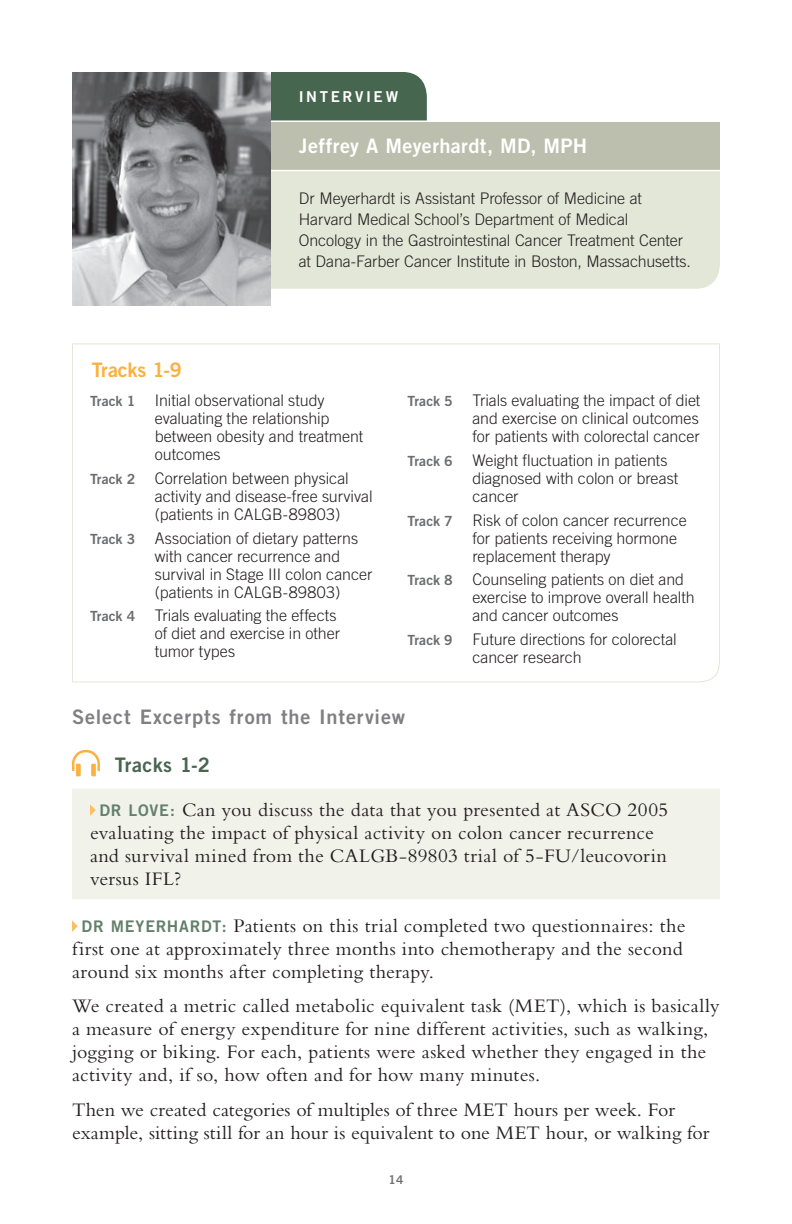
<style>
.page{position:relative;width:792px;height:1224px;background:#fff}
.page>*{position:absolute;margin:0;border:0;box-sizing:border-box;transform-origin:0 0}
.t1{font:20px/23px "Bembo RTP Std";letter-spacing:.01em;color:#231f20}
.t2{font:20px "Trade Gothic LT Std Bd 2";letter-spacing:.045em;color:#808083}
.t3{font:20px "Trade Gothic LT Std Bd 2";letter-spacing:.02em;color:#fff}
.t4{font:20px "Trade Gothic LT Std Bd 2";letter-spacing:-.005em;color:#fbb03f}
.t5{font:20px "Trade Gothic LT Std Bd 2";letter-spacing:.02em;color:#476650}
.t6{font:300 16px/18px "Trade Gothic LT Std";letter-spacing:-.005em;color:#231f20}
.t7{font:15px "Trade Gothic LT Std Bd 2";letter-spacing:.175em;color:#fff}
.t8{font:12px "Trade Gothic LT Std Bd 2";color:#717074}
.s1{font-family:"Trade Gothic LT Std Bd 2";font-weight:400;font-size:14px;color:#6c6d70}
.s2{font-family:"Trade Gothic LT Std Bd 2";font-size:16px;color:#63806b}
</style>
<div class="page">
<div style="left:270px;top:72px;width:157px;height:48px;background:#476650"></div>
<div style="left:270px;top:121px;width:450px;height:50px;background:#bcbfad"></div>
<div style="left:270px;top:171px;width:450px;height:118px;background:#e3e7d8"></div>
<hr style="left:270px;top:170px;width:450px;height:1px;background:#fff">
<hr style="left:270px;top:120px;width:450px;height:2px;background:#fff">
<svg style="left:72px;top:343px;width:648px;height:340px"></svg>
<img style="left:72px;top:72px;width:198px;height:234px">
<div style="left:72px;top:789px;width:648px;height:110px;background:#f1f3eb"></div>
<svg style="left:72px;top:750px;width:28px;height:26px"></svg>
<svg style="left:90px;top:804px;width:6px;height:12px"></svg>
<svg style="left:72px;top:920px;width:6px;height:12px"></svg>
<p class="t7" style="left:299px;top:87px;width:101px">INTERVIEW</p>
<p class="t3" style="left:299px;top:134px;width:290px">Jeffrey A Meyerhardt, MD, MPH</p>
<p class="t4" style="left:92px;top:357px;width:92px">Tracks 1-9</p>
<p class="t6" style="left:299px;top:188px;width:394px;line-height:21px">Dr Meyerhardt is Assistant Professor of Medicine at Harvard Medical School’s Department of Medical Oncology in the Gastrointestinal Cancer Treatment Center at Dana-Farber Cancer Institute in Boston, Massachusetts.</p>
<p class="t6" style="left:155px;top:391px;width:210px;text-indent:-65px"><span class="s1">Track 1</span> Initial observational study evaluating the relationship between obesity and treatment outcomes</p>
<p class="t6" style="left:155px;top:469px;width:219px;text-indent:-65px"><span class="s1">Track 2</span> Correlation between physical activity and disease-free survival (patients in CALGB-89803)</p>
<p class="t6" style="left:155px;top:529px;width:219px;text-indent:-65px"><span class="s1">Track 3</span> Association of dietary patterns with cancer recurrence and survival in Stage III colon cancer (patients in CALGB-89803)</p>
<p class="t6" style="left:155px;top:606px;width:187px;text-indent:-65px"><span class="s1">Track 4</span> Trials evaluating the effects of diet and exercise in other tumor types</p>
<p class="t6" style="left:472px;top:391px;width:230px;text-align:justify;text-indent:-65px"><span class="s1">Track 5</span> Trials evaluating the impact of diet and exercise on clinical outcomes for patients with colorectal cancer</p>
<p class="t6" style="left:472px;top:451px;width:207px;text-indent:-65px"><span class="s1">Track 6</span> Weight fluctuation in patients diagnosed with colon or breast cancer</p>
<p class="t6" style="left:472px;top:511px;width:216px;text-indent:-65px"><span class="s1">Track 7</span> Risk of colon cancer recurrence for patients receiving hormone replacement therapy</p>
<p class="t6" style="left:472px;top:570px;width:224px;text-indent:-65px"><span class="s1">Track 8</span> Counseling patients on diet and exercise to improve overall health and cancer outcomes</p>
<p class="t6" style="left:472px;top:630px;width:206px;text-indent:-65px"><span class="s1">Track 9</span> Future directions for colorectal cancer research</p>
<p class="t2" style="left:72px;top:704px;width:335px">Select Excerpts from the Interview</p>
<p class="t5" style="left:115px;top:752px;width:97px">Tracks 1-2</p>
<p class="t1" style="left:90px;top:798px;width:580px;text-indent:9px"><span class="s2">DR LOVE:</span> Can you discuss the data that you presented at ASCO 2005 evaluating the impact of physical activity on colon cancer recurrence and survival mined from the CALGB-89803 trial of 5-FU/leucovorin versus IFL?</p>
<p class="t1" style="left:72px;top:914px;width:615px;text-indent:10px"><span class="s2">DR MEYERHARDT:</span> Patients on this trial completed two questionnaires: the first one at approximately three months into chemotherapy and the second around six months after completing therapy.</p>
<p class="t1" style="left:72px;top:994px;width:649px">We created a metric called metabolic equivalent task (MET), which is basically a measure of energy expenditure for nine different activities, such as walking, jogging or biking. For each, patients were asked whether they engaged in the activity and, if so, how often and for how many minutes.</p>
<p class="t1" style="left:72px;top:1098px;width:639px">Then we created categories of multiples of three MET hours per week. For example, sitting still for an hour is equivalent to one MET hour, or walking for</p>
<p class="t8" style="left:389px;top:1172px;width:16px">14</p>
</div>
